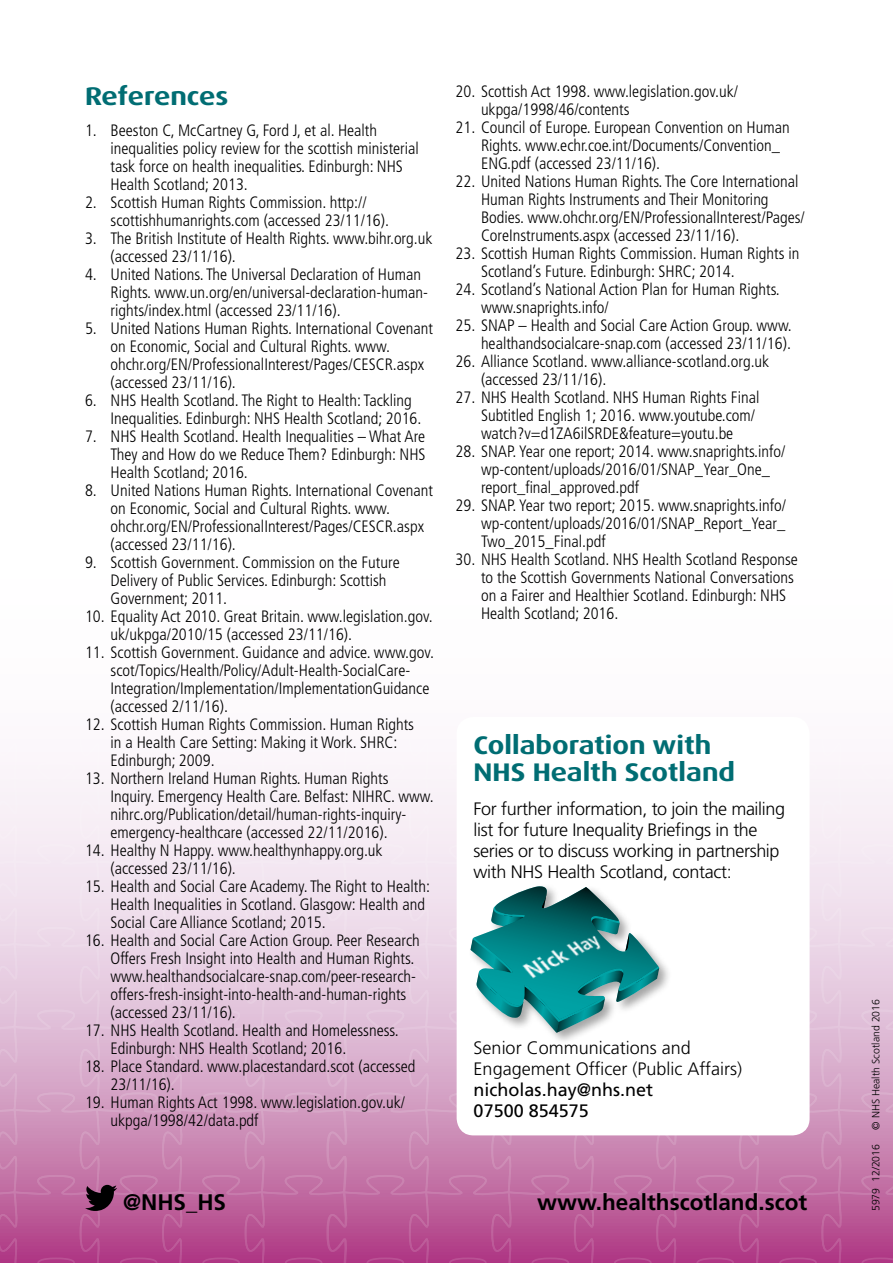
<style>
.page{position:relative;width:893px;height:1263px;background:#fff}
.page>*{position:absolute;margin:0;border:0;box-sizing:border-box;transform-origin:0 0}
.A_head{font:700 expanded 25.5px/27px "Dax OT";color:#006d73}
.t1{font:700 22.5px "Frutiger LT Std";color:#000}
.Body_text{font:300 18px/21px "Frutiger LT Std";letter-spacing:-.02em;color:#000}
.Body_text-2{font:300 18px/21px "Frutiger LT Std";color:#000}
.t2{font:300 condensed 16.5px/18px "Frutiger LT Std";color:#000}
.t3{font:300 10.5px "Frutiger LT Std";color:#000}
.s1{font-weight:400}
</style>
<div class="page">
<svg style="left:0;top:769px;width:893px;height:494px"></svg>
<img style="left:455px;top:849px;width:227px;height:212px">
<h2 class="A_head" style="left:85px;top:83px;width:145px">References</h2>
<p class="t2" style="left:111px;top:121px;width:310px;text-indent:-26px">1. Beeston C, McCartney G, Ford J, et al. Health inequalities policy review for the scottish ministerial task force on health inequalities. Edinburgh: NHS Health Scotland; 2013.</p>
<p class="t2" style="left:111px;top:193px;width:280px;text-indent:-26px">2. Scottish Human Rights Commission. http:// scottishhumanrights.com (accessed 23/11/16).</p>
<p class="t2" style="left:111px;top:229px;width:323px;text-indent:-26px">3. The British Institute of Health Rights. www.bihr.org.uk (accessed 23/11/16).</p>
<p class="t2" style="left:111px;top:265px;width:319px;text-indent:-26px">4. United Nations. The Universal Declaration of Human<br>Rights. www.un.org/en/universal-declaration-human&shy;rights/index.html (accessed 23/11/16).</p>
<p class="t2" style="left:111px;top:319px;width:324px;text-indent:-26px">5. United Nations Human Rights. International Covenant on Economic, Social and Cultural Rights. www. ohchr.org/EN/ProfessionalInterest/Pages/CESCR.aspx (accessed 23/11/16).</p>
<p class="t2" style="left:111px;top:391px;width:312px;text-indent:-26px">6. NHS Health Scotland. The Right to Health: Tackling<br>Inequalities. Edinburgh: NHS Health Scotland; 2016.</p>
<p class="t2" style="left:111px;top:427px;width:316px;text-align:justify;text-indent:-26px">7. NHS Health Scotland. Health Inequalities – What Are They and How do we Reduce Them? Edinburgh: NHS Health Scotland; 2016.</p>
<p class="t2" style="left:111px;top:481px;width:324px;text-indent:-26px">8. United Nations Human Rights. International Covenant on Economic, Social and Cultural Rights. www. ohchr.org/EN/ProfessionalInterest/Pages/CESCR.aspx (accessed 23/11/16).</p>
<p class="t2" style="left:111px;top:553px;width:291px;text-indent:-26px">9. Scottish Government. Commission on the Future<br>Delivery of Public Services. Edinburgh: Scottish<br>Government; 2011.</p>
<p class="t2" style="left:111px;top:607px;width:324px;text-indent:-26px">10. Equality Act 2010. Great Britain. www.legislation.gov. uk/ukpga/2010/15 (accessed 23/11/16).</p>
<p class="t2" style="left:111px;top:643px;width:325px;text-indent:-26px">11. Scottish Government. Guidance and advice. www.gov. scot/Topics/Health/Policy/Adult-Health-SocialCare-Integration/Implementation/ImplementationGuidance (accessed 2/11/16).</p>
<p class="t2" style="left:111px;top:715px;width:305px;text-indent:-26px">12. Scottish Human Rights Commission. Human Rights in a Health Care Setting: Making it Work. SHRC:<br>Edinburgh; 2009.</p>
<p class="t2" style="left:111px;top:769px;width:325px;text-indent:-26px">13. Northern Ireland Human Rights. Human Rights Inquiry. Emergency Health Care. Belfast: NIHRC. www. nihrc.org/Publication/detail/human-rights-inquiry&shy;emergency-healthcare (accessed 22/11/2016).</p>
<p class="t2" style="left:111px;top:841px;width:274px;text-indent:-26px">14. Healthy N Happy. www.healthynhappy.org.uk (accessed 23/11/16).</p>
<p class="t2" style="left:111px;top:877px;width:321px;text-indent:-26px">15. Health and Social Care Academy. The Right to Health:<br>Health Inequalities in Scotland. Glasgow: Health and<br>Social Care Alliance Scotland; 2015.</p>
<p class="t2" style="left:111px;top:931px;width:311px;text-indent:-26px">16. Health and Social Care Action Group. Peer Research Offers Fresh Insight into Health and Human Rights. www.healthandsocialcare-snap.com/peer-research&shy;offers-fresh-insight-into-health-and-human-rights (accessed 23/11/16).</p>
<p class="t2" style="left:111px;top:1021px;width:290px;text-indent:-26px">17. NHS Health Scotland. Health and Homelessness.<br>Edinburgh: NHS Health Scotland; 2016.</p>
<p class="t2" style="left:111px;top:1057px;width:307px;text-indent:-26px">18. Place Standard. www.placestandard.scot (accessed<br>23/11/16).</p>
<p class="t2" style="left:111px;top:1093px;width:296px;text-indent:-26px">19. Human Rights Act 1998. www.legislation.gov.uk/ ukpga/1998/42/data.pdf</p>
<p class="t2" style="left:481px;top:83px;width:258px;text-indent:-26px">20. Scottish Act 1998. www.legislation.gov.uk/ ukpga/1998/46/contents</p>
<p class="t2" style="left:481px;top:119px;width:310px;text-indent:-26px">21. Council of Europe. European Convention on Human<br>Rights. www.echr.coe.int/Documents/Convention_<br>ENG.pdf (accessed 23/11/16).</p>
<p class="t2" style="left:481px;top:173px;width:325px;text-indent:-26px">22. United Nations Human Rights. The Core International Human Rights Instruments and Their Monitoring Bodies. www.ohchr.org/EN/ProfessionalInterest/Pages/ CoreInstruments.aspx (accessed 23/11/16).</p>
<p class="t2" style="left:481px;top:245px;width:320px;text-indent:-26px">23. Scottish Human Rights Commission. Human Rights in<br>Scotland’s Future. Edinburgh: SHRC; 2014.</p>
<p class="t2" style="left:481px;top:281px;width:300px;text-indent:-26px">24. Scotland’s National Action Plan for Human Rights. www.snaprights.info/</p>
<p class="t2" style="left:455px;top:317px;width:338px;text-align:right">25. SNAP – Health and Social Care Action Group. www. healthandsocialcare-snap.com (accessed 23/11/16).</p>
<p class="t2" style="left:481px;top:353px;width:290px;text-indent:-26px">26. Alliance Scotland. www.alliance-scotland.org.uk (accessed 23/11/16).</p>
<p class="t2" style="left:481px;top:389px;width:280px;text-indent:-26px">27. NHS Health Scotland. NHS Human Rights Final<br>Subtitled English 1; 2016. www.youtube.com/ watch?v=d1ZA6ilSRDE&amp;feature=youtu.be</p>
<p class="t2" style="left:481px;top:443px;width:306px;text-indent:-26px">28. SNAP. Year one report; 2014. www.snaprights.info/ wp-content/uploads/2016/01/SNAP_Year_One_ report_final_approved.pdf</p>
<p class="t2" style="left:481px;top:497px;width:307px;text-align:justify;text-indent:-26px">29. SNAP. Year two report; 2015. www.snaprights.info/ wp-content/uploads/2016/01/SNAP_Report_Year_ Two_2015_Final.pdf</p>
<p class="t2" style="left:481px;top:551px;width:318px;text-indent:-26px">30. NHS Health Scotland. NHS Health Scotland Response to the Scottish Governments National Conversations on a Fairer and Healthier Scotland. Edinburgh: NHS Health Scotland; 2016.</p>
<h2 class="A_head" style="left:474px;top:732px;width:263px">Collaboration with<br>NHS Health Scotland</h2>
<p class="Body_text" style="left:474px;top:798px;width:313px">For further information, to join the mailing list for future Inequality Briefings in the series or to discuss working in partnership with NHS Health Scotland, contact:</p>
<p class="Body_text-2" style="left:474px;top:1037px;width:270px">Senior Communications and<br>Engagement Officer (Public Affairs) <span class="s1">nicholas.hay@nhs.net<br>07500 854575</span></p>
<h2 class="t1" style="left:123px;top:1189px;width:105px">@NHS_HS</h2>
<h2 class="t1" style="left:537px;top:1189px;width:272px">www.healthscotland.scot</h2>
<p class="t3" style="left:870px;top:1129px;width:132px;rotate:-90deg">© NHS Health Scotland 2016</p>
<p class="t3" style="left:870px;top:1211px;width:69px;rotate:-90deg">5979 12/2016</p>
</div>
